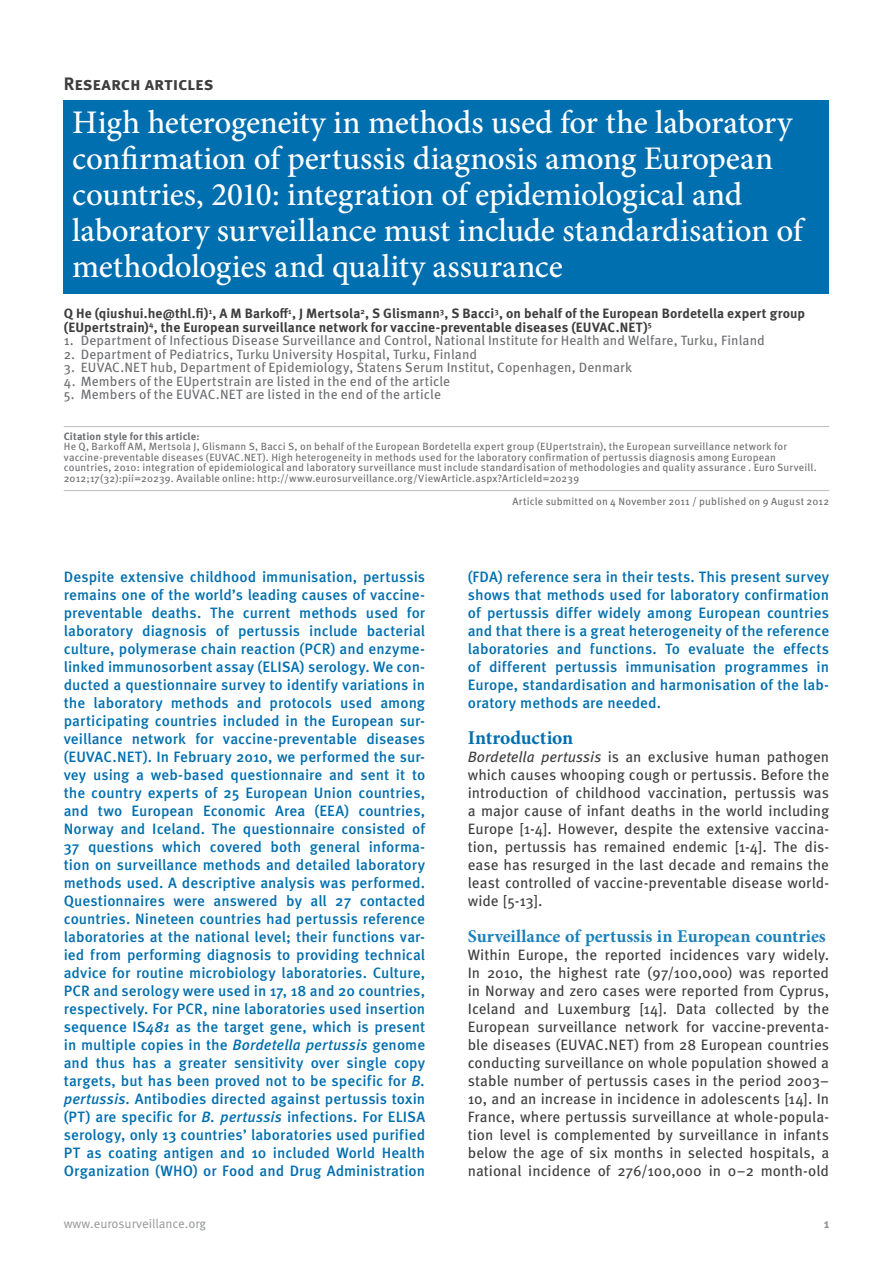
<style>
.page{position:relative;width:893px;height:1263px;background:#fff}
.page>*{position:absolute;margin:0;border:0;box-sizing:border-box;transform-origin:0 0}
.t1{font:500 33px/36px "Minion Pro";letter-spacing:-.005em;color:#fff}
.t2{font:700 19.5px "Minion Pro";letter-spacing:-.005em;color:#006faf}
.t3{font:700 18px "Minion Pro";color:#1a81bb}
.t4{font:700 18px "Meta Pro";color:#3e3e3f}
.t5{font:500 15px/18px "Meta Pro";letter-spacing:.005em;color:#006faf;text-align:justify}
.t6{font:15px/18px "Meta Pro";color:#3e3e3f;text-align:justify}
.t7{font:13.5px "Meta Pro";letter-spacing:.01em;color:#6c6d70}
.t8{font:700 13.5px/13.5px "Meta Pro";letter-spacing:.005em;color:#3e3e3f}
.t9{font:12.75px "Meta Pro";color:#939598}
.t10{font:700 12.75px "Meta Pro";color:#939598}
.t11{font:10.5px/10.5px "Meta Pro";letter-spacing:.015em;color:#6c6d70}
.t12{font:700 10.5px "Meta Pro";letter-spacing:.015em;color:#6c6d70}
.s1{font-style:italic}
</style>
<div class="page">
<hr style="left:64px;top:426px;width:765px;height:1px;background:#bcbdc0">
<hr style="left:64px;top:490px;width:765px;height:1px;background:#bcbdc0">
<div style="left:64px;top:100px;width:765px;height:194px;background:#006faf"></div>
<p class="t4" style="left:64px;top:72px;width:151px">Research articles</p>
<p class="t1" style="left:72px;top:104px;width:732px">High heterogeneity in methods used for the laboratory confirmation of pertussis diagnosis among European countries, 2010: integration of epidemiological and laboratory surveillance must include standardisation of methodologies and quality assurance</p>
<p class="t8" style="left:64px;top:307px;width:743px">Q He (qiushui.he@thl.fi)<sup>1</sup>, A M Barkoff<sup>1</sup>, J Mertsola<sup>2</sup>, S Glismann<sup>3</sup>, S Bacci<sup>3</sup>, on behalf of the European Bordetella expert group (EUpertstrain)<sup>4</sup>, the European surveillance network for vaccine-preventable diseases (EUVAC.NET)<sup>5</sup></p>
<p class="t7" style="left:64px;top:332px;width:702px">1. Department of Infectious Disease Surveillance and Control, National Institute for Health and Welfare, Turku, Finland</p>
<p class="t7" style="left:64px;top:346px;width:415px">2. Department of Pediatrics, Turku University Hospital, Turku, Finland</p>
<p class="t7" style="left:64px;top:359px;width:570px">3. EUVAC.NET hub, Department of Epidemiology, Statens Serum Institut, Copenhagen, Denmark</p>
<p class="t7" style="left:64px;top:373px;width:388px">4. Members of the EUpertstrain are listed in the end of the article</p>
<p class="t7" style="left:64px;top:386px;width:379px">5. Members of the EUVAC.NET are listed in the end of the article</p>
<p class="t12" style="left:64px;top:429px;width:137px">Citation style for this article:</p>
<p class="t11" style="left:64px;top:442px;width:755px">He Q, Barkoff AM, Mertsola J, Glismann S, Bacci S, on behalf of the European Bordetella expert group (EUpertstrain), the European surveillance network for vaccine-preventable diseases (EUVAC.NET). High heterogeneity in methods used for the laboratory confirmation of pertussis diagnosis among European countries, 2010: integration of epidemiological and laboratory surveillance must include standardisation of methodologies and quality assurance . Euro Surveill.<br>2012;17(32):pii=20239. Available online: http://www.eurosurveillance.org/ViewArticle.aspx?ArticleId=20239</p>
<p class="t11" style="left:512px;top:496px;width:318px">Article submitted on 4 November 2011 / published on 9 August 2012</p>
<p class="t5" style="left:64px;top:568px;width:363px">Despite extensive childhood immunisation, pertussis remains one of the world’s leading causes of vaccine&shy;preventable deaths. The current methods used for laboratory diagnosis of pertussis include bacterial culture, polymerase chain reaction (PCR) and enzyme&shy;linked immunosorbent assay (ELISA) serology. We con&shy;ducted a questionnaire survey to identify variations in the laboratory methods and protocols used among participating countries included in the European sur&shy;veillance network for vaccine-preventable diseases (EUVAC.NET). In February 2010, we performed the sur&shy;vey using a web-based questionnaire and sent it to the country experts of 25 European Union countries, and two European Economic Area (EEA) countries, Norway and Iceland. The questionnaire consisted of 37 questions which covered both general informa&shy;tion on surveillance methods and detailed laboratory methods used. A descriptive analysis was performed.<br>Questionnaires were answered by all 27 contacted countries. Nineteen countries had pertussis reference laboratories at the national level; their functions var&shy;ied from performing diagnosis to providing technical advice for routine microbiology laboratories. Culture, PCR and serology were used in 17, 18 and 20 countries, respectively. For PCR, nine laboratories used insertion sequence IS<span class="s1">481</span> as the target gene, which is present in multiple copies in the <span class="s1">Bordetella pertussis</span> genome and thus has a greater sensitivity over single copy targets, but has been proved not to be specific for <span class="s1">B. pertussis</span>. Antibodies directed against pertussis toxin (PT) are specific for <span class="s1">B. pertussis</span> infections. For ELISA serology, only 13 countries’ laboratories used purified PT as coating antigen and 10 included World Health Organization (WHO) or Food and Drug Administration</p>
<p class="t5" style="left:468px;top:568px;width:363px">(FDA) reference sera in their tests. This present survey shows that methods used for laboratory confirmation of pertussis differ widely among European countries and that there is a great heterogeneity of the reference laboratories and functions. To evaluate the effects of different pertussis immunisation programmes in Europe, standardisation and harmonisation of the lab&shy;oratory methods are needed.</p>
<h2 class="t2" style="left:468px;top:724px;width:107px">Introduction</h2>
<p class="t6" style="left:468px;top:748px;width:363px"><span class="s1">Bordetella pertussis</span> is an exclusive human pathogen which causes whooping cough or pertussis. Before the introduction of childhood vaccination, pertussis was a major cause of infant deaths in the world including Europe [1-4]. However, despite the extensive vaccina&shy;tion, pertussis has remained endemic [1-4]. The dis&shy;ease has resurged in the last decade and remains the least controlled of vaccine-preventable disease world&shy;wide [5-13].</p>
<p class="t3" style="left:468px;top:923px;width:360px">Surveillance of pertussis in European countries</p>
<p class="t6" style="left:468px;top:946px;width:363px">Within Europe, the reported incidences vary widely.<br>In 2010, the highest rate (97/100,000) was reported in Norway and zero cases were reported from Cyprus, Iceland and Luxemburg [14]. Data collected by the European surveillance network for vaccine-preventa&shy;ble diseases (EUVAC.NET) from 28 European countries conducting surveillance on whole population showed a stable number of pertussis cases in the period 2003– 10, and an increase in incidence in adolescents [14]. In France, where pertussis surveillance at whole-popula&shy;tion level is complemented by surveillance in infants below the age of six months in selected hospitals, a national incidence of 276/100,000 in 0–2 month-old</p>
<p class="t9" style="left:64px;top:1215px;width:144px">www.eurosurveillance.org</p>
<p class="t10" style="left:824px;top:1215px;width:7px">1</p>
</div>
